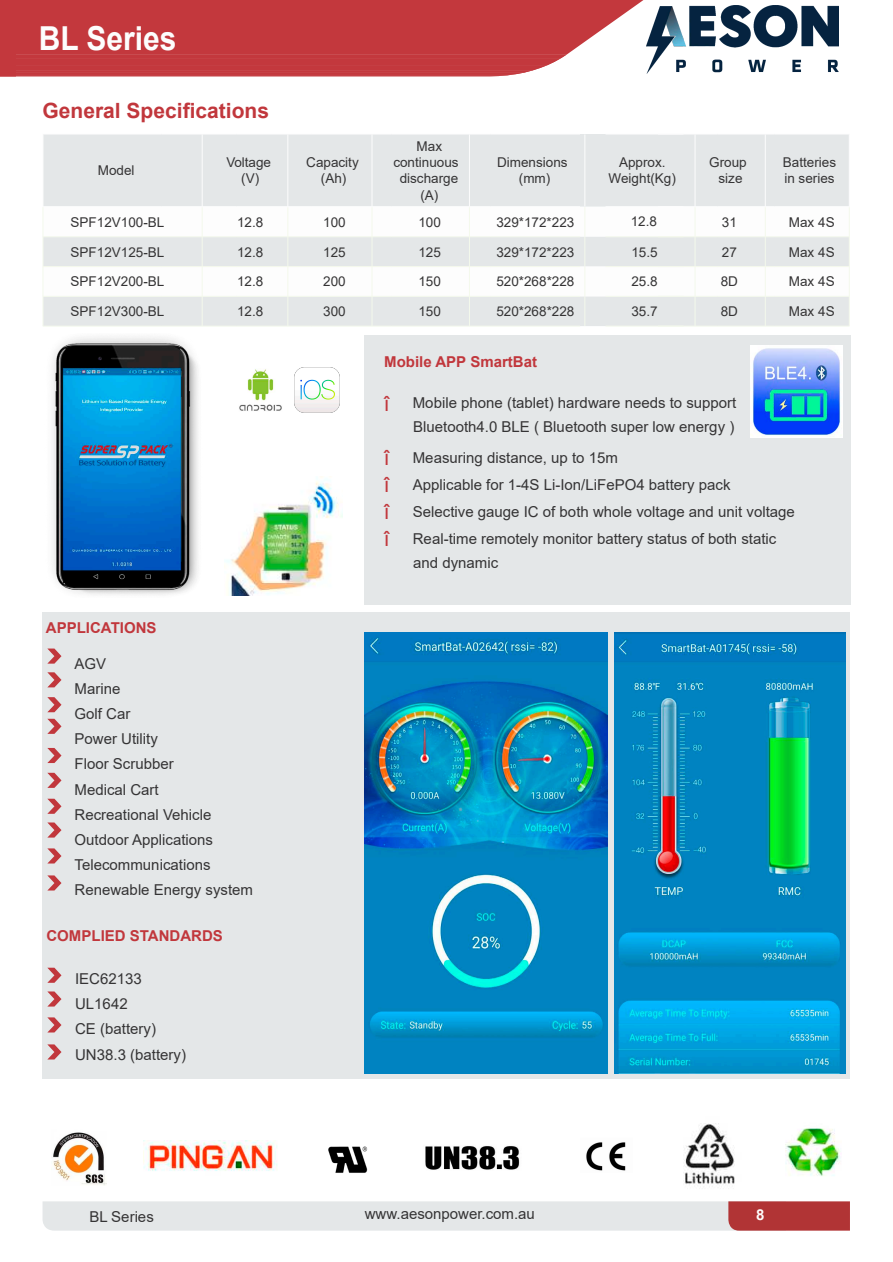
<style>
.page{position:relative;width:893px;height:1262px;background:#fff}
.page>*{position:absolute;margin:0;border:0;box-sizing:border-box;transform-origin:0 0}
.t1{font:700 33px "Arial";color:#fdfdfd;scale:.91 1}
.t2{font:700 21px "Arial";color:#c1373c}
.t3{font:15px/25.2px "Arial";color:#353435}
.t4{font:700 15px "Arial";color:#c1373c}
.t5{font:700 15px "Arial";color:#fdfdfd}
.t6{font:13.5px/16.2px "Arial";color:#353435;text-align:center}
.s1{font-size:21px;color:#c1373c}
</style>
<div class="page">
<svg style="left:43px;top:1201px;width:806px;height:29px;background:#dccdcd"></svg>
<div style="left:365px;top:335px;width:485px;height:269px;background:#e4e7e8"></div>
<div style="left:43px;top:612px;width:807px;height:467px;background:#e4e7e8"></div>
<svg style="left:0;top:0;width:644px;height:77px;background:#c84a4f"></svg>
<div style="left:44px;top:134px;width:804px;height:73px;background:#e4e7e8"></div>
<div style="left:44px;top:296px;width:805px;height:30px;background:#e4e7e8"></div>
<svg style="left:43px;top:207px;width:807px;height:89px"></svg>
<hr style="left:43px;top:296px;width:119px;height:1px;background:#f4f9ec">
<hr style="left:43px;top:296px;width:1px;height:30px;background:#f4f9ec">
<hr style="left:162px;top:296px;width:75px;height:1px;background:#f4f9ec">
<hr style="left:202px;top:296px;width:1px;height:30px;background:#f4f9ec">
<hr style="left:237px;top:296px;width:75px;height:1px;background:#f4f9ec">
<hr style="left:287px;top:296px;width:1px;height:30px;background:#f4f9ec">
<hr style="left:312px;top:296px;width:79px;height:1px;background:#f4f9ec">
<hr style="left:372px;top:296px;width:1px;height:30px;background:#f4f9ec">
<hr style="left:391px;top:296px;width:99px;height:1px;background:#f4f9ec">
<hr style="left:469px;top:296px;width:1px;height:30px;background:#f4f9ec">
<hr style="left:490px;top:296px;width:90px;height:1px;background:#f4f9ec">
<hr style="left:584px;top:296px;width:1px;height:30px;background:#f4f9ec">
<hr style="left:605px;top:296px;width:78px;height:1px;background:#f4f9ec">
<hr style="left:658px;top:296px;width:59px;height:1px;background:#f4f9ec">
<hr style="left:717px;top:296px;width:57px;height:1px;background:#f4f9ec">
<hr style="left:694px;top:296px;width:1px;height:30px;background:#f4f9ec">
<hr style="left:774px;top:296px;width:75px;height:1px;background:#f4f9ec">
<hr style="left:765px;top:296px;width:1px;height:30px;background:#f4f9ec">
<hr style="left:849px;top:296px;width:1px;height:30px;background:#f4f9ec">
<hr style="left:43px;top:326px;width:119px;height:1px;background:#f4f9ec">
<hr style="left:162px;top:326px;width:75px;height:1px;background:#f4f9ec">
<hr style="left:237px;top:326px;width:75px;height:1px;background:#f4f9ec">
<hr style="left:312px;top:326px;width:79px;height:1px;background:#f4f9ec">
<hr style="left:391px;top:326px;width:99px;height:1px;background:#f4f9ec">
<hr style="left:490px;top:326px;width:90px;height:1px;background:#f4f9ec">
<hr style="left:605px;top:326px;width:78px;height:1px;background:#f4f9ec">
<hr style="left:658px;top:326px;width:59px;height:1px;background:#f4f9ec">
<hr style="left:717px;top:326px;width:57px;height:1px;background:#f4f9ec">
<hr style="left:774px;top:326px;width:75px;height:1px;background:#f4f9ec">
<hr style="left:43px;top:134px;width:119px;height:1px;background:#fdfdfd">
<hr style="left:162px;top:134px;width:75px;height:1px;background:#fdfdfd">
<hr style="left:202px;top:134px;width:1px;height:72px;background:#fdfdfd">
<hr style="left:237px;top:134px;width:75px;height:1px;background:#fdfdfd">
<hr style="left:287px;top:134px;width:1px;height:72px;background:#fdfdfd">
<hr style="left:312px;top:134px;width:79px;height:1px;background:#fdfdfd">
<hr style="left:371px;top:134px;width:1px;height:72px;background:#fdfdfd">
<hr style="left:391px;top:134px;width:99px;height:1px;background:#fdfdfd">
<hr style="left:469px;top:134px;width:1px;height:72px;background:#fdfdfd">
<hr style="left:490px;top:134px;width:90px;height:1px;background:#fdfdfd">
<hr style="left:584px;top:134px;width:1px;height:72px;background:#fdfdfd">
<hr style="left:605px;top:134px;width:78px;height:1px;background:#fdfdfd">
<hr style="left:658px;top:134px;width:59px;height:1px;background:#fdfdfd">
<hr style="left:717px;top:134px;width:57px;height:1px;background:#fdfdfd">
<hr style="left:694px;top:134px;width:1px;height:72px;background:#fdfdfd">
<hr style="left:774px;top:134px;width:75px;height:1px;background:#fdfdfd">
<hr style="left:764px;top:134px;width:1px;height:72px;background:#fdfdfd">
<hr style="left:43px;top:206px;width:119px;height:1px;background:#fdfdfd">
<hr style="left:162px;top:206px;width:75px;height:1px;background:#fdfdfd">
<hr style="left:237px;top:206px;width:75px;height:1px;background:#fdfdfd">
<hr style="left:312px;top:206px;width:79px;height:1px;background:#fdfdfd">
<hr style="left:391px;top:206px;width:99px;height:1px;background:#fdfdfd">
<hr style="left:490px;top:206px;width:90px;height:1px;background:#fdfdfd">
<hr style="left:605px;top:206px;width:78px;height:1px;background:#fdfdfd">
<hr style="left:658px;top:206px;width:59px;height:1px;background:#fdfdfd">
<hr style="left:717px;top:206px;width:57px;height:1px;background:#fdfdfd">
<hr style="left:774px;top:206px;width:75px;height:1px;background:#fdfdfd">
<img style="left:143px;top:1140px;width:134px;height:31px">
<img style="left:328px;top:1146px;width:40px;height:27px">
<img style="left:425px;top:1146px;width:95px;height:24px">
<img style="left:53px;top:1132px;width:53px;height:53px">
<img style="left:586px;top:1142px;width:40px;height:29px">
<img style="left:786px;top:1128px;width:55px;height:48px">
<img style="left:684px;top:1123px;width:51px;height:64px">
<img style="left:365px;top:632px;width:242px;height:441px">
<img style="left:615px;top:632px;width:230px;height:441px">
<img style="left:238px;top:476px;width:105px;height:119px">
<img style="left:52px;top:337px;width:186px;height:259px">
<svg style="left:47px;top:648px;width:14px;height:15px"></svg>
<svg style="left:47px;top:672px;width:14px;height:15px"></svg>
<svg style="left:47px;top:697px;width:14px;height:15px"></svg>
<svg style="left:47px;top:718px;width:14px;height:16px"></svg>
<svg style="left:47px;top:748px;width:14px;height:15px"></svg>
<svg style="left:47px;top:772px;width:14px;height:16px"></svg>
<svg style="left:47px;top:798px;width:14px;height:16px"></svg>
<svg style="left:47px;top:822px;width:14px;height:15px"></svg>
<svg style="left:47px;top:848px;width:14px;height:15px"></svg>
<svg style="left:47px;top:875px;width:14px;height:15px"></svg>
<svg style="left:47px;top:967px;width:14px;height:15px"></svg>
<svg style="left:47px;top:991px;width:14px;height:15px"></svg>
<svg style="left:47px;top:1017px;width:14px;height:15px"></svg>
<svg style="left:47px;top:1044px;width:14px;height:15px"></svg>
<img style="left:646px;top:5px;width:192px;height:68px">
<img style="left:750px;top:346px;width:92px;height:92px">
<img style="left:239px;top:369px;width:43px;height:42px">
<img style="left:295px;top:367px;width:45px;height:45px">
<h1 class="t1" style="left:39px;top:26px;width:153px">BL Series</h1>
<h2 class="t2" style="left:43px;top:102px;width:228px">General Specifications</h2>
<p class="t6" style="left:98px;top:164px;width:38px">Model</p>
<p class="t6" style="left:226px;top:155px;width:46px">Voltage (V)</p>
<p class="t6" style="left:306px;top:155px;width:54px">Capacity (Ah)</p>
<p class="t6" style="left:393px;top:139px;width:67px">Max continuous discharge (A)</p>
<p class="t6" style="left:497px;top:155px;width:72px">Dimensions (mm)</p>
<p class="t6" style="left:608px;top:155px;width:69px">Approx.<br>Weight(Kg)</p>
<p class="t6" style="left:709px;top:155px;width:39px">Group size</p>
<p class="t6" style="left:782px;top:155px;width:55px;text-align:left">Batteries in series</p>
<p class="t6" style="left:71px;top:215px;width:95px">SPF12V100-BL</p>
<p class="t6" style="left:237px;top:215px;width:28px">12.8</p>
<p class="t6" style="left:323px;top:215px;width:24px">100</p>
<p class="t6" style="left:418px;top:215px;width:24px">100</p>
<p class="t6" style="left:496px;top:215px;width:80px">329*172*223</p>
<p class="t6" style="left:630px;top:214px;width:28px">12.8</p>
<p class="t6" style="left:722px;top:215px;width:17px">31</p>
<p class="t6" style="left:788px;top:215px;width:47px">Max 4S</p>
<p class="t6" style="left:71px;top:245px;width:95px">SPF12V125-BL</p>
<p class="t6" style="left:237px;top:245px;width:28px">12.8</p>
<p class="t6" style="left:323px;top:245px;width:24px">125</p>
<p class="t6" style="left:418px;top:245px;width:24px">125</p>
<p class="t6" style="left:496px;top:245px;width:80px">329*172*223</p>
<p class="t6" style="left:631px;top:245px;width:28px">15.5</p>
<p class="t6" style="left:722px;top:245px;width:17px">27</p>
<p class="t6" style="left:788px;top:245px;width:47px">Max 4S</p>
<p class="t6" style="left:71px;top:275px;width:95px">SPF12V200-BL</p>
<p class="t6" style="left:237px;top:275px;width:28px">12.8</p>
<p class="t6" style="left:323px;top:275px;width:24px">200</p>
<p class="t6" style="left:418px;top:275px;width:24px">150</p>
<p class="t6" style="left:496px;top:275px;width:80px">520*268*228</p>
<p class="t6" style="left:631px;top:275px;width:28px">25.8</p>
<p class="t6" style="left:720px;top:275px;width:19px">8D</p>
<p class="t6" style="left:788px;top:275px;width:47px">Max 4S</p>
<p class="t6" style="left:71px;top:304px;width:95px">SPF12V300-BL</p>
<p class="t6" style="left:237px;top:304px;width:28px">12.8</p>
<p class="t6" style="left:323px;top:304px;width:24px">300</p>
<p class="t6" style="left:418px;top:304px;width:24px">150</p>
<p class="t6" style="left:496px;top:304px;width:80px">520*268*228</p>
<p class="t6" style="left:631px;top:304px;width:28px">35.7</p>
<p class="t6" style="left:720px;top:304px;width:19px">8D</p>
<p class="t6" style="left:788px;top:304px;width:47px">Max 4S</p>
<p class="t4" style="left:46px;top:621px;width:112px">APPLICATIONS</p>
<p class="t3" style="left:75px;top:652px;width:180px">AGV<br>Marine<br>Golf Car<br>Power Utility<br>Floor Scrubber<br>Medical Cart<br>Recreational Vehicle<br>Outdoor Applications<br>Telecommunications<br>Renewable Energy system</p>
<p class="t4" style="left:46px;top:929px;width:178px">COMPLIED STANDARDS</p>
<p class="t3" style="left:75px;top:967px;width:112px">IEC62133<br>UL1642<br>CE (battery)<br>UN38.3 (battery)</p>
<p class="t3" style="left:89px;top:1205px;width:66px">BL Series</p>
<p class="t4" style="left:384px;top:356px;width:154px">Mobile APP SmartBat</p>
<p class="t3" style="left:384px;top:392px;width:354px;line-height:24px;text-align:right"><span class="s1">î</span> Mobile phone (tablet) hardware needs to support<br>Bluetooth4.0 BLE ( Bluetooth super low energy )</p>
<p class="t3" style="left:384px;top:445px;width:412px;line-height:27px"><span class="s1">î</span> Measuring distance, up to 15m<br><span class="s1">î</span> Applicable for 1-4S Li-Ion/LiFePO4 battery pack<br><span class="s1">î</span> Selective gauge IC of both whole voltage and unit voltage <span class="s1">î</span> Real-time remotely monitor battery status of both static</p>
<p class="t3" style="left:413px;top:551px;width:87px">and dynamic</p>
<p class="t3" style="left:365px;top:1202px;width:172px">www.aesonpower.com.au</p>
<p class="t5" style="left:756px;top:1208px;width:10px">8</p>
</div>
